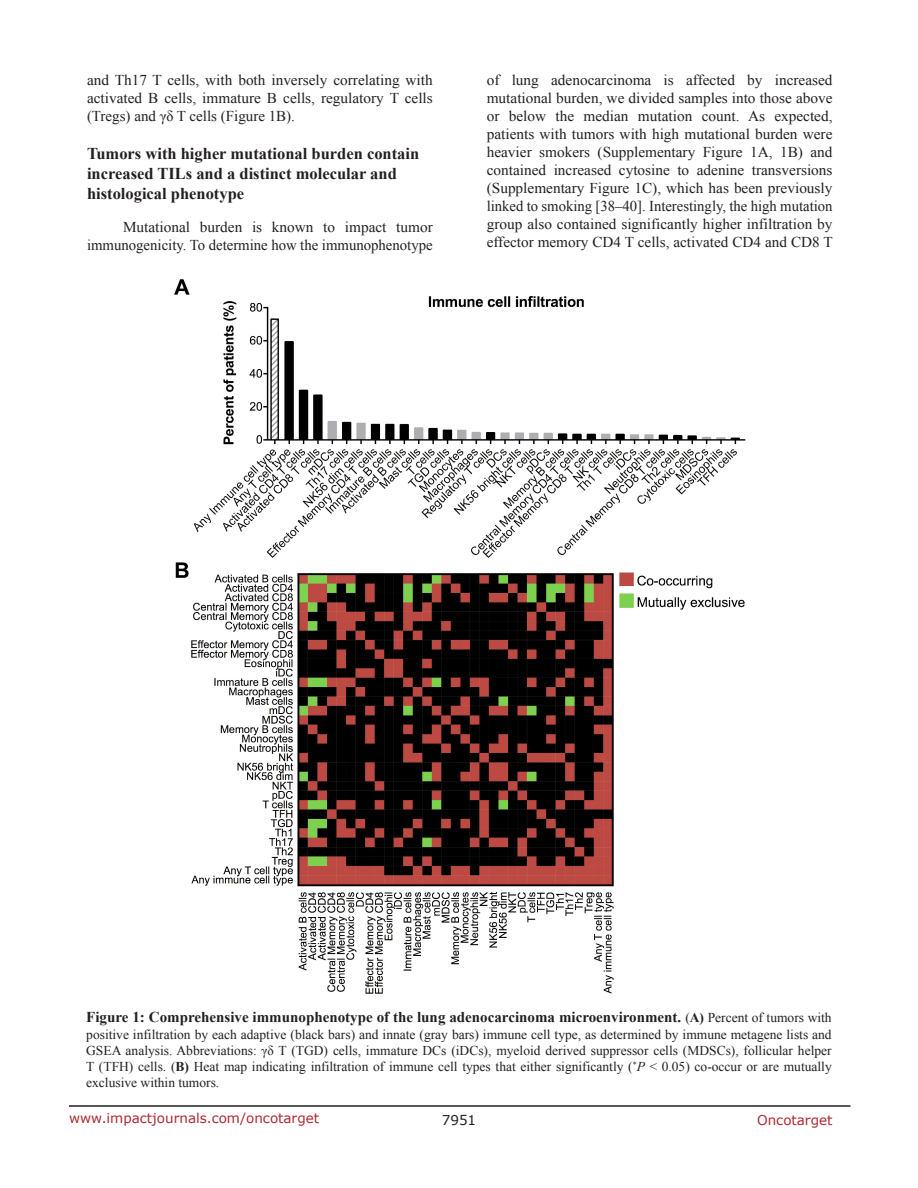
<style>
.page{position:relative;width:918px;height:1188px;background:#fff}
.page>*{position:absolute;margin:0;border:0;box-sizing:border-box;transform-origin:0 0}
.SubHeading_middle{font:700 16.5px/19.8px "Times New Roman";color:#231f20}
.BodyText{font:15px/18px "Times New Roman";color:#231f20;text-align:justify}
.FigureText{font:700 15px "Times New Roman";color:#231f20}
.FigureText-2{font:13.5px/16.2px "Times New Roman";color:#231f20;text-align:justify}
.t1{font:13.5px "Verdana";color:#ac2b31}
.t2{font:13.5px "Verdana";color:#231f20}
.s1{font-weight:400;font-size:13.5px}
.s2{font-size:13.5px}
.s3{font-weight:700}
.s4{font-style:italic}
</style>
<div class="page">
<hr style="left:69px;top:1105px;width:781px;height:2px;background:#231f20">
<img style="left:174px;top:279px;width:571px;height:715px">
<p class="BodyText" style="left:87px;top:71px;width:347px">and Th17 T cells, with both inversely correlating with activated B cells, immature B cells, regulatory T cells (Tregs) and γδ T cells (Figure 1B).</p>
<p class="SubHeading_middle" style="left:87px;top:143px;width:334px">Tumors with higher mutational burden contain increased TILs and a distinct molecular and histological phenotype</p>
<p class="BodyText" style="left:87px;top:218px;width:347px;text-align:right">Mutational burden is known to impact tumor immunogenicity. To determine how the immunophenotype</p>
<p class="BodyText" style="left:487px;top:71px;width:348px">of lung adenocarcinoma is affected by increased mutational burden, we divided samples into those above or below the median mutation count. As expected, patients with tumors with high mutational burden were heavier smokers (Supplementary Figure 1A, 1B) and contained increased cytosine to adenine transversions (Supplementary Figure 1C), which has been previously linked to smoking [38–40]. Interestingly, the high mutation group also contained significantly higher infiltration by effector memory CD4 T cells, activated CD4 and CD8 T</p>
<p class="FigureText" style="left:86px;top:1007px;width:747px">Figure 1: Comprehensive immunophenotype of the lung adenocarcinoma microenvironment. <span class="s1">(</span><span class="s2">A)</span> <span class="s1">Percent of tumors with</span></p>
<p class="FigureText-2" style="left:86px;top:1026px;width:747px">positive infiltration by each adaptive (black bars) and innate (gray bars) immune cell type, as determined by immune metagene lists and GSEA analysis. Abbreviations: γδ T (TGD) cells, immature DCs (iDCs), myeloid derived suppressor cells (MDSCs), follicular helper T (TFH) cells. (<span class="s3">B)</span> Heat map indicating infiltration of immune cell types that either significantly (<sup>*</sup><span class="s4">P</span> &lt; 0.05) co-occur or are mutually exclusive within tumors.</p>
<p class="t1" style="left:69px;top:1109px;width:252px">www.impactjournals.com/oncotarget</p>
<p class="t2" style="left:442px;top:1111px;width:36px">7951</p>
<p class="t1" style="left:757px;top:1111px;width:77px">Oncotarget</p>
</div>
